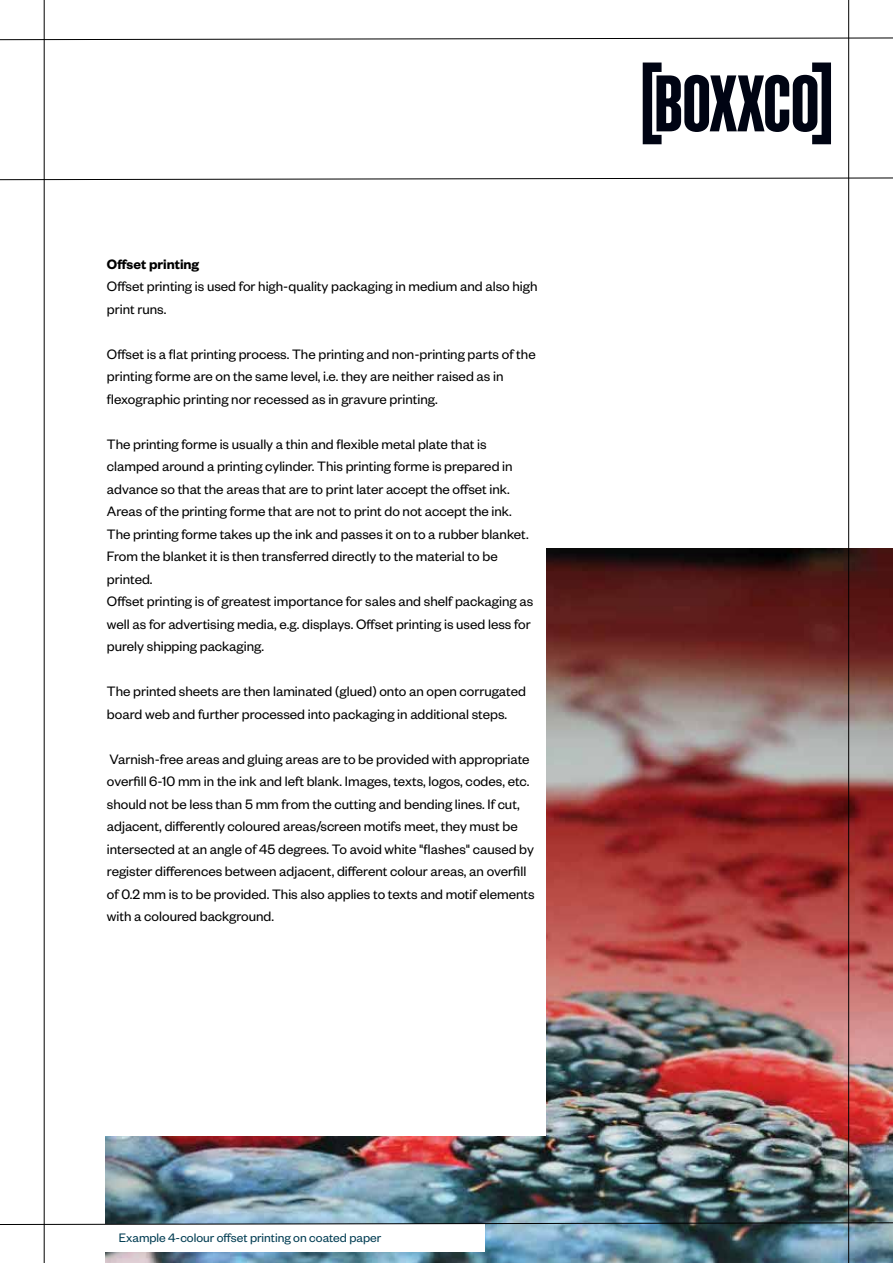
<style>
.page{position:relative;width:893px;height:1263px;background:#fff}
.page>*{position:absolute;margin:0;border:0;box-sizing:border-box;transform-origin:0 0}
.t1{font:15px/22.5px "Founders Grotesk";color:#000}
.t2{font:600 15px "Founders Grotesk";color:#000}
.t3{font:13.5px "Founders Grotesk";color:#003c52}
</style>
<div class="page">
<img style="left:105px;top:549px;width:788px;height:714px">
<div style="left:83px;top:466px;width:462px;height:670px;background:#fff"></div>
<div style="left:78px;top:1224px;width:406px;height:28px;background:#fff"></div>
<svg style="left:643px;top:63px;width:188px;height:81px"></svg>
<hr style="left:44px;top:0;width:1px;height:1263px;background:#000">
<hr style="left:848px;top:0;width:1px;height:1263px;background:#000">
<svg style="left:0;top:177px;width:893px;height:3px"></svg>
<svg style="left:0;top:1222px;width:893px;height:3px;background:#5a6b73"></svg>
<svg style="left:0;top:37px;width:893px;height:3px"></svg>
<p class="t2" style="left:107px;top:255px;width:94px">Offset printing</p>
<p class="t1" style="left:107px;top:275px;width:432px">Offset printing is used for high-quality packaging in medium and also high print runs.</p>
<p class="t1" style="left:107px;top:342px;width:430px">Offset is a flat printing process. The printing and non-printing parts of the printing forme are on the same level, i.e. they are neither raised as in flexographic printing nor recessed as in gravure printing.</p>
<p class="t1" style="left:107px;top:432px;width:428px">The printing forme is usually a thin and flexible metal plate that is clamped around a printing cylinder. This printing forme is prepared in advance so that the areas that are to print later accept the offset ink.<br>Areas of the printing forme that are not to print do not accept the ink.<br>The printing forme takes up the ink and passes it on to a rubber blanket.<br>From the blanket it is then transferred directly to the material to be printed.<br>Offset printing is of greatest importance for sales and shelf packaging as well as for advertising media, e.g. displays. Offset printing is used less for purely shipping packaging.</p>
<p class="t1" style="left:107px;top:680px;width:421px">The printed sheets are then laminated (glued) onto an open corrugated board web and further processed into packaging in additional steps.</p>
<p class="t1" style="left:107px;top:747px;width:429px">Varnish-free areas and gluing areas are to be provided with appropriate overfill 6-10 mm in the ink and left blank. Images, texts, logos, codes, etc. should not be less than 5 mm from the cutting and bending lines. If cut, adjacent, differently coloured areas/screen motifs meet, they must be intersected at an angle of 45 degrees. To avoid white "flashes" caused by register differences between adjacent, different colour areas, an overfill of 0.2 mm is to be provided. This also applies to texts and motif elements with a coloured background.</p>
<p class="t3" style="left:119px;top:1229px;width:264px">Example 4-colour offset printing on coated paper</p>
</div>
